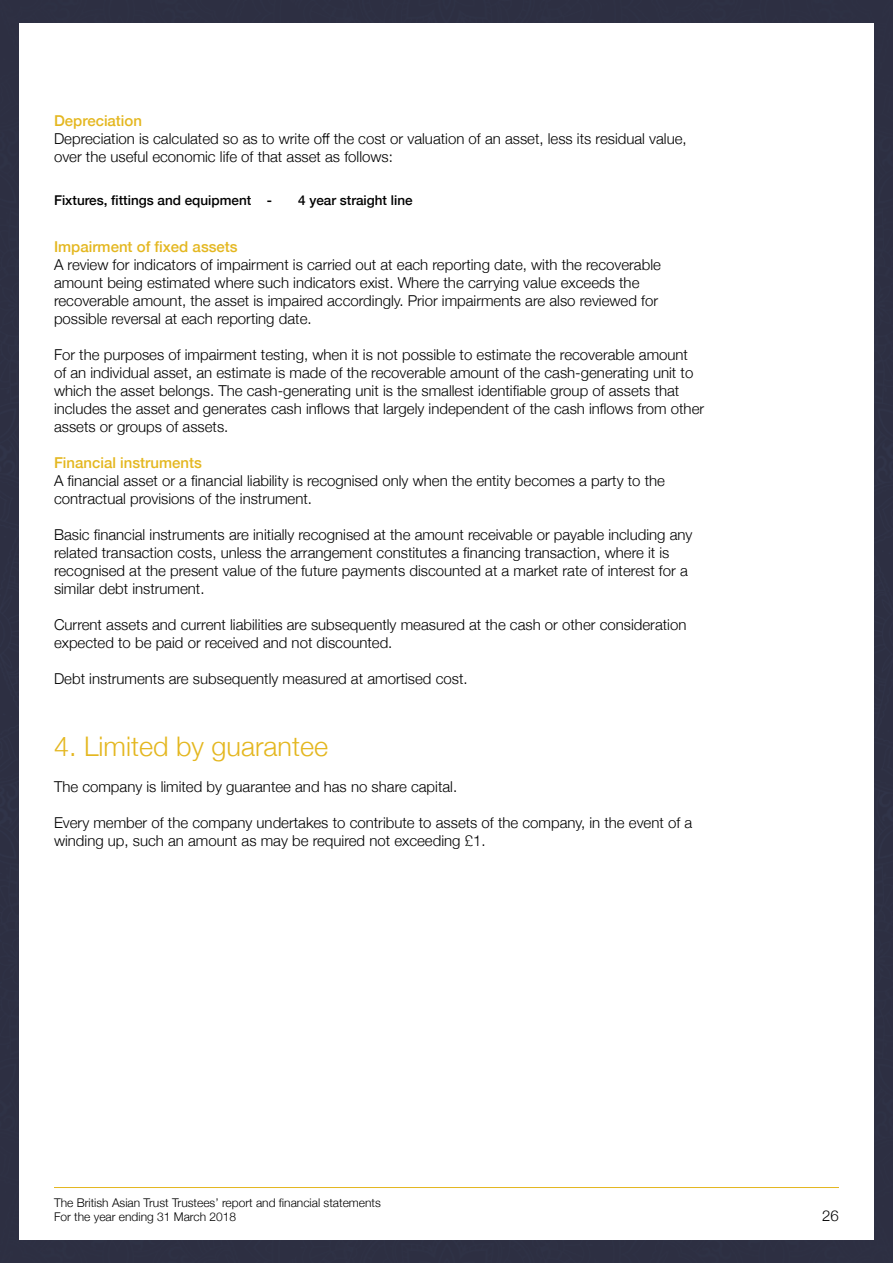
<style>
.page{position:relative;width:893px;height:1263px;background:#2d2f42}
.page>*{position:absolute;margin:0;border:0;box-sizing:border-box;transform-origin:0 0}
.L2{font:300 27px "Helvetica Neue";color:#e4b720}
.main_body_-_report18{font:300 15px/18px "Helvetica Neue";color:#000}
.L3{font:500 15px "Helvetica Neue";color:#e4b720}
.Table_text_-_regular{font:500 13.5px "Helvetica Neue";color:#000}
.t1{font:300 12px/14.4px "Helvetica Neue";color:#000}
</style>
<div class="page">
<div style="left:19px;top:23px;width:855px;height:1216px;background:#fff"></div>
<hr style="left:54px;top:1187px;width:785px;height:1px;background:#e4b720">
<p class="L3" style="left:54px;top:109px;width:90px">Depreciation</p>
<p class="main_body_-_report18" style="left:54px;top:129px;width:634px">Depreciation is calculated so as to write off the cost or valuation of an asset, less its residual value, over the useful economic life of that asset as follows:</p>
<p class="Table_text_-_regular" style="left:54px;top:190px;width:199px">Fixtures, fittings and equipment</p>
<p class="Table_text_-_regular" style="left:267px;top:190px;width:7px">-</p>
<p class="Table_text_-_regular" style="left:298px;top:190px;width:116px">4 year straight line</p>
<p class="L3" style="left:54px;top:235px;width:185px">Impairment of fixed assets</p>
<p class="main_body_-_report18" style="left:54px;top:255px;width:608px">A review for indicators of impairment is carried out at each reporting date, with the recoverable amount being estimated where such indicators exist. Where the carrying value exceeds the recoverable amount, the asset is impaired accordingly. Prior impairments are also reviewed for possible reversal at each reporting date.</p>
<p class="main_body_-_report18" style="left:54px;top:345px;width:652px">For the purposes of impairment testing, when it is not possible to estimate the recoverable amount<br>of an individual asset, an estimate is made of the recoverable amount of the cash-generating unit to which the asset belongs. The cash-generating unit is the smallest identifiable group of assets that includes the asset and generates cash inflows that largely independent of the cash inflows from other assets or groups of assets.</p>
<p class="L3" style="left:54px;top:451px;width:149px">Financial instruments</p>
<p class="main_body_-_report18" style="left:54px;top:471px;width:612px">A financial asset or a financial liability is recognised only when the entity becomes a party to the contractual provisions of the instrument.</p>
<p class="main_body_-_report18" style="left:54px;top:525px;width:640px">Basic financial instruments are initially recognised at the amount receivable or payable including any related transaction costs, unless the arrangement constitutes a financing transaction, where it is recognised at the present value of the future payments discounted at a market rate of interest for a similar debt instrument.</p>
<p class="main_body_-_report18" style="left:54px;top:615px;width:634px">Current assets and current liabilities are subsequently measured at the cash or other consideration expected to be paid or received and not discounted.</p>
<p class="main_body_-_report18" style="left:54px;top:669px;width:415px">Debt instruments are subsequently measured at amortised cost.</p>
<p class="L2" style="left:54px;top:725px;width:276px">4. Limited by guarantee</p>
<p class="main_body_-_report18" style="left:54px;top:777px;width:405px">The company is limited by guarantee and has no share capital.</p>
<p class="main_body_-_report18" style="left:54px;top:813px;width:640px">Every member of the company undertakes to contribute to assets of the company, in the event of a winding up, such an amount as may be required not exceeding £1.</p>
<p class="t1" style="left:54px;top:1194px;width:328px">The British Asian Trust Trustees’ report and financial statements<br>For the year ending 31 March 2018</p>
<p class="main_body_-_report18" style="left:822px;top:1205px;width:18px">26</p>
</div>
